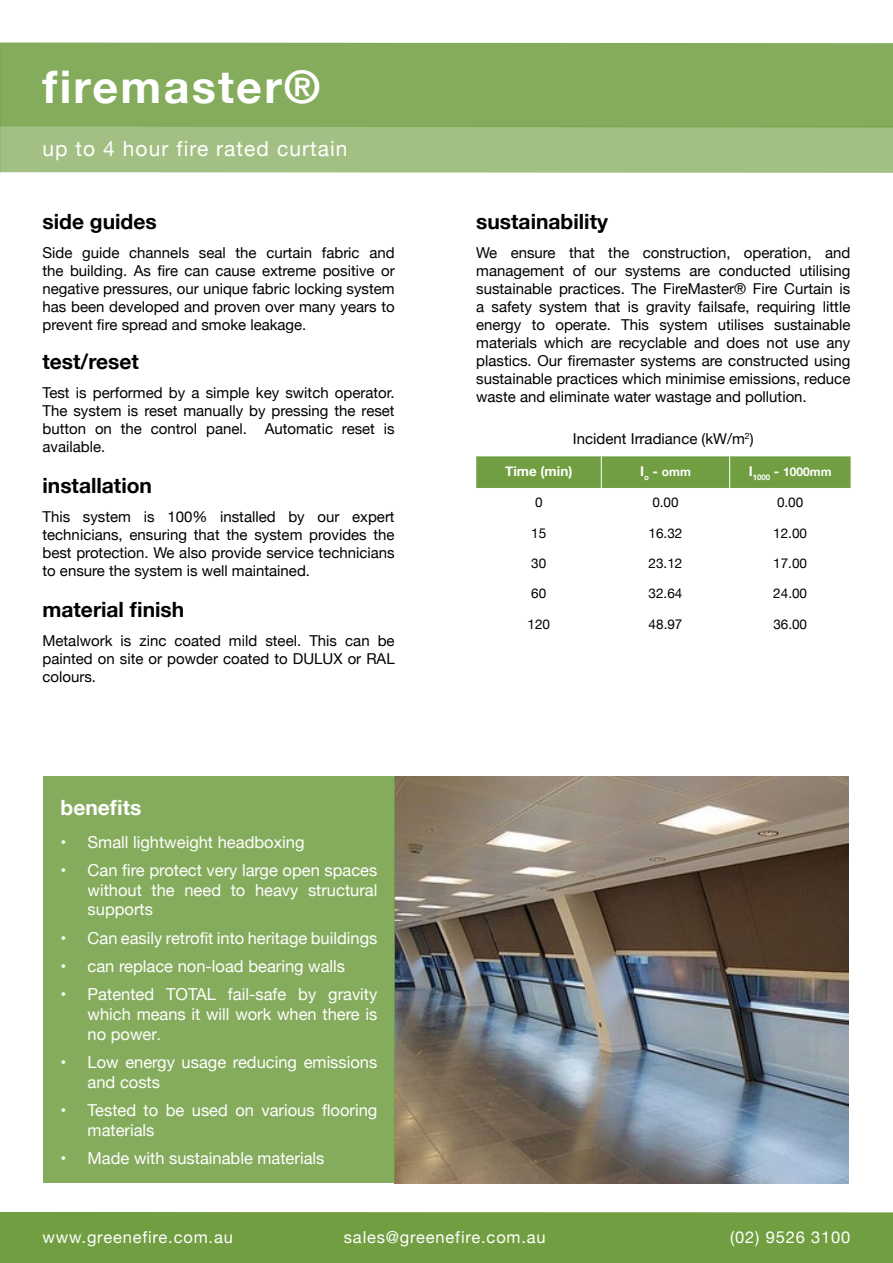
<style>
.page{position:relative;width:893px;height:1263px;background:#fff}
.page>*{position:absolute;margin:0;border:0;box-sizing:border-box;transform-origin:0 0}
.t1{font:700 45px "Helvetica Neue";letter-spacing:.05em;color:#fff}
.t2{font:700 21px "Helvetica Neue";color:#000}
.t3{font:21px "Helvetica Neue";letter-spacing:.05em;color:#fff}
.t4{font:700 21px "Helvetica Neue";color:#fff}
.t5{font:16.5px/19.8px "Helvetica Neue";color:#fff;text-align:justify}
.t6{font:16.5px "Helvetica Neue";letter-spacing:.05em;color:#fff}
.t7{font:15px/18px "Helvetica Neue";color:#000;text-align:justify}
.t8{font:13.5px "Helvetica Neue";color:#000}
.t9{font:700 13.5px "Helvetica Neue";color:#fff}
.t10{font:700 12px "Helvetica Neue";color:#fff}
.s1{font-size:15px}
.s2{font-size:13.5px}
</style>
<div class="page">
<img style="left:395px;top:776px;width:454px;height:407px">
<div style="left:43px;top:777px;width:352px;height:406px;background:#85ac5d"></div>
<div style="left:0;top:1212px;width:893px;height:51px;background:#709e40"></div>
<div style="left:476px;top:456px;width:375px;height:32px;background:#709e40"></div>
<hr style="left:601px;top:456px;width:1px;height:32px;background:#fff">
<hr style="left:729px;top:456px;width:1px;height:32px;background:#fff">
<svg style="left:0;top:43px;width:893px;height:130px;background:#8fb36a"></svg>
<h1 class="t1" style="left:43px;top:52px;width:279px">firemaster®</h1>
<h2 class="t3" style="left:43px;top:133px;width:306px">up to 4 hour fire rated curtain</h2>
<h2 class="t2" style="left:42px;top:205px;width:116px">side guides</h2>
<p class="t7" style="left:42px;top:245px;width:354px">Side guide channels seal the curtain fabric and the building. As fire can cause extreme positive or negative pressures, our unique fabric locking system has been developed and proven over many years to prevent fire spread and smoke leakage.</p>
<h2 class="t2" style="left:42px;top:345px;width:98px">test/reset</h2>
<p class="t7" style="left:42px;top:384px;width:354px">Test is performed by a simple key switch operator.<br>The system is reset manually by pressing the reset button on the control panel. Automatic reset is available.</p>
<h2 class="t2" style="left:42px;top:469px;width:111px">installation</h2>
<p class="t7" style="left:42px;top:508px;width:354px">This system is 100% installed by our expert technicians, ensuring that the system provides the best protection. We also provide service technicians to ensure the system is well maintained.</p>
<h2 class="t2" style="left:42px;top:593px;width:143px">material finish</h2>
<p class="t7" style="left:42px;top:633px;width:354px">Metalwork is zinc coated mild steel. This can be painted on site or powder coated to DULUX or RAL colours.</p>
<h2 class="t4" style="left:61px;top:791px;width:82px">benefits</h2>
<p class="t5" style="left:61px;top:833px;width:245px">• Small lightweight headboxing</p>
<p class="t5" style="left:88px;top:861px;width:291px;text-indent:-27px">• Can fire protect very large open spaces without the need to heavy structural supports</p>
<p class="t5" style="left:61px;top:929px;width:318px">• Can easily retrofit into heritage buildings</p>
<p class="t5" style="left:61px;top:957px;width:286px">• can replace non-load bearing walls</p>
<p class="t5" style="left:88px;top:985px;width:291px;text-indent:-27px">• Patented TOTAL fail-safe by gravity which means it will work when there is no power<span class="s1">.</span></p>
<p class="t5" style="left:88px;top:1053px;width:291px;text-indent:-27px">• Low energy usage reducing emissions and costs</p>
<p class="t5" style="left:88px;top:1101px;width:291px;text-indent:-27px">• Tested to be used on various flooring materials</p>
<p class="t5" style="left:61px;top:1150px;width:265px">• Made with sustainable materials</p>
<h2 class="t2" style="left:476px;top:205px;width:133px">sustainability</h2>
<p class="t7" style="left:476px;top:245px;width:376px">We ensure that the construction, operation, and management of our systems are conducted utilising sustainable practices. The FireMaster® Fire Curtain is a safety system that is gravity failsafe, requiring little energy to operate. This system utilises sustainable materials which are recyclable and does not use any plastics. Our firemaster systems are constructed using sustainable practices which minimise emissions, reduce waste and eliminate water wastage and pollution.</p>
<p class="t7" style="left:573px;top:430px;width:182px">Incident Irradiance (kW/m<sup>2</sup>)</p>
<p class="t9" style="left:505px;top:460px;width:69px">Time (min)</p>
<p class="t10" style="left:640px;top:462px;width:52px"><span class="s2">I</span><sub>o</sub> <span class="s2">-</span> omm</p>
<p class="t10" style="left:749px;top:462px;width:84px"><span class="s2">I</span><sub>1000</sub> <span class="s2">-</span> 1000mm</p>
<p class="t8" style="left:535px;top:493px;width:9px">0</p>
<p class="t8" style="left:652px;top:493px;width:28px">0.00</p>
<p class="t8" style="left:777px;top:493px;width:28px">0.00</p>
<p class="t8" style="left:531px;top:524px;width:17px">15</p>
<p class="t8" style="left:649px;top:524px;width:35px">16.32</p>
<p class="t8" style="left:773px;top:524px;width:35px">12.00</p>
<p class="t8" style="left:531px;top:554px;width:17px">30</p>
<p class="t8" style="left:649px;top:554px;width:35px">23.12</p>
<p class="t8" style="left:773px;top:554px;width:35px">17.00</p>
<p class="t8" style="left:531px;top:584px;width:17px">60</p>
<p class="t8" style="left:649px;top:584px;width:35px">32.64</p>
<p class="t8" style="left:773px;top:584px;width:35px">24.00</p>
<p class="t8" style="left:528px;top:614px;width:24px">120</p>
<p class="t8" style="left:649px;top:614px;width:35px">48.97</p>
<p class="t8" style="left:773px;top:614px;width:35px">36.00</p>
<p class="t6" style="left:43px;top:1225px;width:192px">www.greenefire.com.au</p>
<p class="t6" style="left:344px;top:1225px;width:203px">sales@greenefire.com.au</p>
<p class="t6" style="left:730px;top:1225px;width:122px">(02) 9526 3100</p>
</div>
